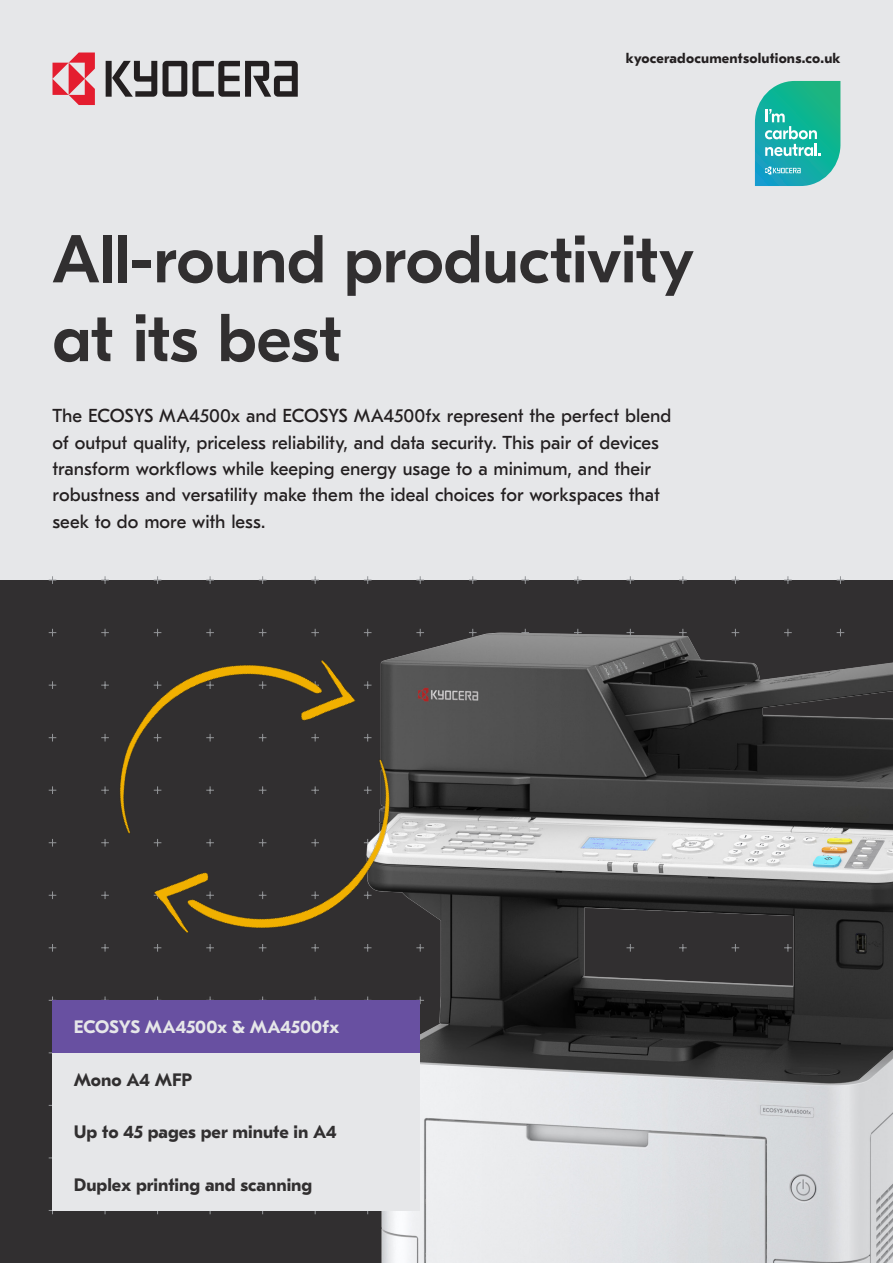
<style>
.page{position:relative;width:893px;height:1263px;background:#e6e7e9}
.page>*{position:absolute;margin:0;border:0;box-sizing:border-box;transform-origin:0 0}
.Title_-_Large{font:500 67.5px/78.8px "GT Eesti Pro Display";letter-spacing:-.005em;color:#312f30}
.Special_Paragraph{font:18.75px/26.2px "GT Eesti Pro Text";color:#231f20}
.Signposting{font:700 18px "GT Eesti Pro Text";color:#312f30}
.Signposting-2{font:700 18px "GT Eesti Pro Text";letter-spacing:-.005em;color:#e6e7e9}
.t1{font:700 14.25px "GT Eesti Pro Text";letter-spacing:.015em;color:#231f20}
</style>
<div class="page">
<div style="left:0;top:580px;width:893px;height:683px;background:#312f30"></div>
<svg style="left:193px;top:61px;width:105px;height:36px"></svg>
<svg style="left:163px;top:61px;width:24px;height:36px"></svg>
<svg style="left:106px;top:61px;width:51px;height:36px"></svg>
<svg style="left:53px;top:53px;width:42px;height:52px"></svg>
<img style="left:164px;top:628px;width:729px;height:635px">
<div style="left:53px;top:1158px;width:367px;height:52px;background:#e6e7e9"></div>
<div style="left:53px;top:1105px;width:367px;height:53px;background:#e6e7e9"></div>
<div style="left:53px;top:1053px;width:367px;height:52px;background:#e6e7e9"></div>
<div style="left:53px;top:1000px;width:367px;height:53px;background:#6850a1"></div>
<img style="left:48px;top:628px;width:419px;height:378px">
<svg style="left:755px;top:81px;width:85px;height:105px"></svg>
<p class="t1" style="left:626px;top:51px;width:216px">kyoceradocumentsolutions.co.uk</p>
<p class="Title_-_Large" style="left:53px;top:222px;width:643px">All-round productivity at its best</p>
<p class="Special_Paragraph" style="left:53px;top:403px;width:620px">The ECOSYS MA4500x and ECOSYS MA4500fx represent the perfect blend of output quality, priceless reliability, and data security. This pair of devices transform workflows while keeping energy usage to a minimum, and their robustness and versatility make them the ideal choices for workspaces that seek to do more with less.</p>
<p class="Signposting-2" style="left:74px;top:1017px;width:267px">ECOSYS MA4500x &amp; MA4500fx</p>
<p class="Signposting" style="left:74px;top:1070px;width:120px">Mono A4 MFP</p>
<p class="Signposting" style="left:74px;top:1122px;width:265px">Up to 45 pages per minute in A4</p>
<p class="Signposting" style="left:74px;top:1175px;width:240px">Duplex printing and scanning</p>
</div>
